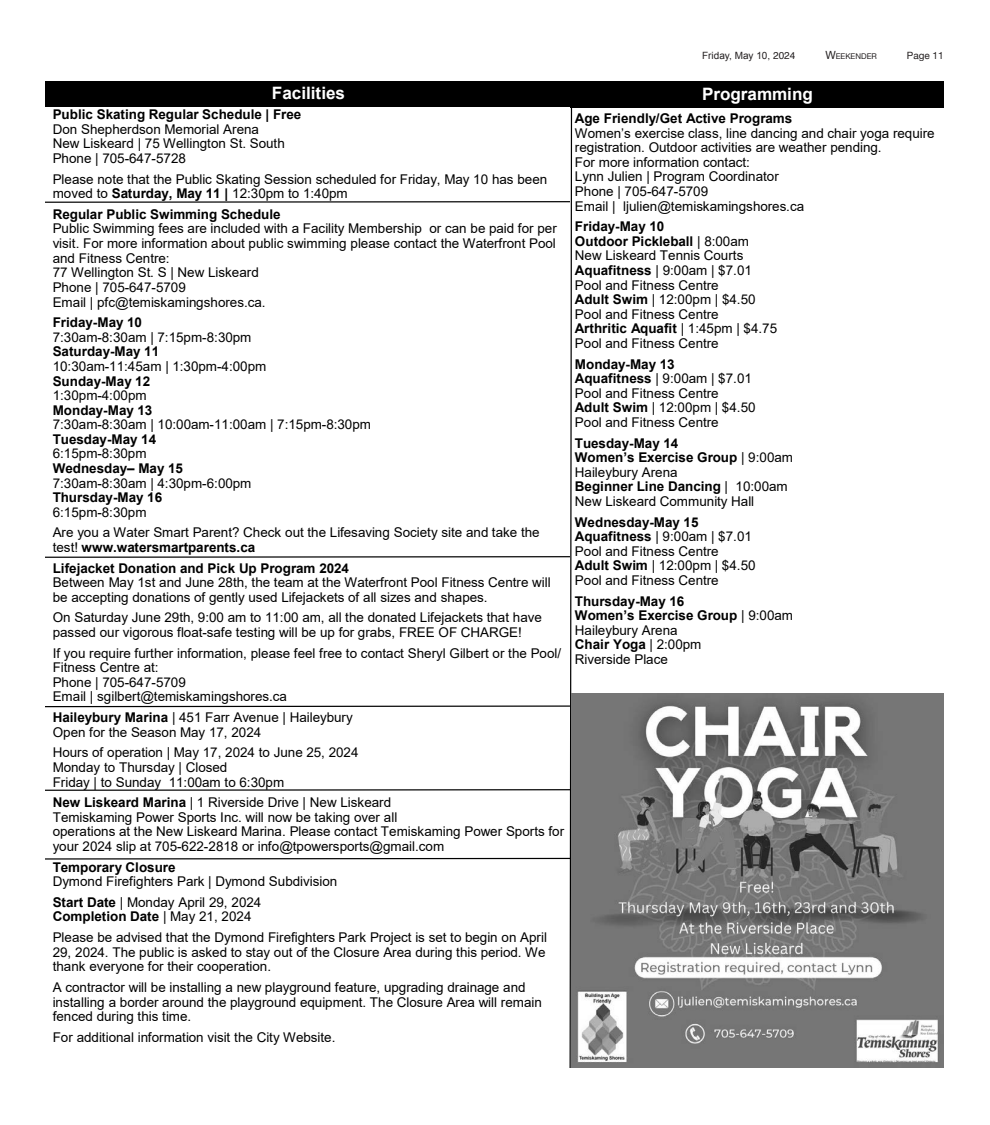
<style>
.page{position:relative;width:990px;height:1125px;background:#fff}
.page>*{position:absolute;margin:0;border:0;box-sizing:border-box;transform-origin:0 0}
.t1{font:700 17.12px "Arial";color:#fff}
.t2{font:13.5px/14.6px "Arial";color:#000}
.t3{font:700 13.5px/14.6px "Arial";color:#000}
.t4{font:10px "Arial";color:#231f20}
.t5{font:10px "Helvetica Neue";color:#231f20}
.t6{font:7.88px "Helvetica Neue";color:#231f20}
.s1{font-weight:700}
.s2{font-family:"Helvetica"}
.s3{font-size:11.25px}
.s4{font-weight:400}
</style>
<div class="page">
<div style="left:570px;top:81px;width:374px;height:27px;background:#000"></div>
<div style="left:45px;top:81px;width:527px;height:25px;background:#000"></div>
<svg style="left:45px;top:106px;width:528px;height:962px"></svg>
<img style="left:571px;top:694px;width:373px;height:373px">
<p class="t1" style="left:272px;top:81px;width:75px">Facilities</p>
<p class="t2" style="left:53px;top:107px;width:250px"><span class="s1">Public Skating Regular Schedule | Free<br></span>Don Shepherdson Memorial Arena<br>New Liskeard | 75 Wellington St. South<br>Phone | 705-647-5728</p>
<p class="t2" style="left:53px;top:172px;width:496px">Please note that the Public Skating Session scheduled for Friday, May 10 has been moved to <span class="s1">Saturday, May 11 |</span> 12:30pm to 1:40pm</p>
<p class="t2" style="left:53px;top:207px;width:506px"><span class="s1">Regular Public Swimming Schedule<br></span>Public Swimming fees are included with a Facility Membership or can be paid for per visit. For more information about public swimming please contact the Waterfront Pool and Fitness Centre:<br>77 Wellington St. S | New Liskeard<br>Phone | 705-647-5709<br>Email | pfc@temiskamingshores.ca.</p>
<p class="t2" style="left:53px;top:315px;width:320px"><span class="s1">Friday-May 10<br></span>7:30am-8:30am | 7:15pm-8:30pm<br><span class="s1">Saturday-May 11<br></span>10:30am-11:45am | 1:30pm-4:00pm<br><span class="s1">Sunday-May 12<br></span>1:30pm-4:00pm<br><span class="s1">Monday-May 13<br></span>7:30am-8:30am | 10:00am-11:00am | 7:15pm-8:30pm<br><span class="s1">Tuesday-May 14<br></span>6:15pm-8:30pm<br><span class="s1">Wednesday– May 15<br></span>7:30am-8:30am | 4:30pm-6:00pm<br><span class="s1">Thursday-May 16<br></span>6:15pm-8:30pm</p>
<p class="t2" style="left:53px;top:525px;width:489px">Are you a Water Smart Parent? Check out the Lifesaving Society site and take the test! <span class="s1">www.watersmartparents.ca</span></p>
<p class="t2" style="left:53px;top:560px;width:499px"><span class="s1">Lifejacket Donation and Pick Up Program 2024<br></span>Between May 1st and June 28th, the team at the Waterfront Pool Fitness Centre will be accepting donations of gently used Lifejackets of all sizes and shapes.</p>
<p class="t2" style="left:53px;top:610px;width:491px">On Saturday June 29th, 9:00 am to 11:00 am, all the donated Lifejackets that have passed our vigorous float-safe testing will be up for grabs, FREE OF CHARGE!</p>
<p class="t2" style="left:53px;top:646px;width:510px">If you require further information, please feel free to contact Sheryl Gilbert or the Pool/ Fitness Centre at:<br>Phone | 705-647-5709<br>Email | sgilbert@temiskamingshores.ca</p>
<p class="t2" style="left:53px;top:710px;width:302px"><span class="s1">Haileybury Marina</span> | 451 Farr Avenue | Haileybury<br>Open for the Season May 17, 2024</p>
<p class="t2" style="left:53px;top:745px;width:307px">Hours of operation | May 17, 2024 to June 25, 2024<br>Monday to Thursday | Closed<br>Friday | to Sunday 11:00am to 6:30pm</p>
<p class="t2" style="left:53px;top:795px;width:513px"><span class="s1">New Liskeard Marina</span> | 1 Riverside Drive | New Liskeard<br>Temiskaming Power Sports Inc. will now be taking over all<br>operations at the New Liskeard Marina. Please contact Temiskaming Power Sports for your 2024 slip at 705-622-2818 or info@tpowersports@gmail.com</p>
<p class="t2" style="left:53px;top:860px;width:286px"><span class="s1">Temporary Closure<br></span>Dymond Firefighters Park | Dymond Subdivision</p>
<p class="t2" style="left:53px;top:895px;width:210px"><span class="s1">Start Date</span> | Monday April 29, 2024<br><span class="s1">Completion Date</span> | May 21, 2024</p>
<p class="t2" style="left:53px;top:930px;width:496px;text-align:justify">Please be advised that the Dymond Firefighters Park Project is set to begin on April 29, 2024. The public is asked to stay out of the Closure Area during this period. We thank everyone for their cooperation.</p>
<p class="t2" style="left:53px;top:980px;width:491px">A contractor will be installing a new playground feature, upgrading drainage and installing a border around the playground equipment. The Closure Area will remain fenced during this time.</p>
<p class="t2" style="left:53px;top:1030px;width:284px">For additional information visit the City Website.</p>
<p class="t4" style="left:702px;top:49px;width:95px">Friday, May 10, <span class="s2">2024</span></p>
<p class="t6" style="left:825px;top:51px;width:53px"><span class="s3">W</span>EEKENDER</p>
<p class="t5" style="left:907px;top:49px;width:38px">Page 11</p>
<p class="t1" style="left:702px;top:82px;width:112px">Programming</p>
<p class="t2" style="left:575px;top:111px;width:361px"><span class="s1">Age Friendly/Get Active Programs<br></span>Women’s exercise class, line dancing and chair yoga require registration. Outdoor activities are weather pending.<br>For more information contact:<br>Lynn Julien | Program Coordinator<br>Phone | 705-647-5709<br>Email | ljulien@temiskamingshores.ca</p>
<p class="t2" style="left:575px;top:219px;width:204px"><span class="s1">Friday-May 10<br>Outdoor Pickleball</span> | 8:00am<br>New Liskeard Tennis Courts<br><span class="s1">Aquafitness</span> | 9:00am | $7.01<br>Pool and Fitness Centre<br><span class="s1">Adult Swim</span> | 12:00pm | $4.50<br>Pool and Fitness Centre<br><span class="s1">Arthritic Aquafit</span> | 1:45pm | $4.75<br>Pool and Fitness Centre</p>
<p class="t2" style="left:575px;top:356px;width:182px"><span class="s1">Monday-May 13<br>Aquafitness</span> | 9:00am | $7.01<br>Pool and Fitness Centre<br><span class="s1">Adult Swim</span> | 12:00pm | $4.50<br>Pool and Fitness Centre</p>
<p class="t2" style="left:575px;top:435px;width:220px"><span class="s1">Tuesday-May 14<br>Women’s Exercise Group</span> | 9:00am<br>Haileybury Arena<br><span class="s1">Beginner Line Dancing</span> | 10:00am<br>New Liskeard Community Hall</p>
<p class="t2" style="left:575px;top:514px;width:182px"><span class="s1">Wednesday-May 15<br>Aquafitness</span> | 9:00am | $7.01<br>Pool and Fitness Centre<br><span class="s1">Adult Swim</span> | 12:00pm | $4.50<br>Pool and Fitness Centre</p>
<p class="t3" style="left:575px;top:594px;width:220px">Thursday-May 16<br>Women’s Exercise Group <span class="s4">| 9:00am<br>Haileybury Arena<br></span>Chair Yoga <span class="s4">| 2:00pm<br>Riverside Place</span></p>
</div>
